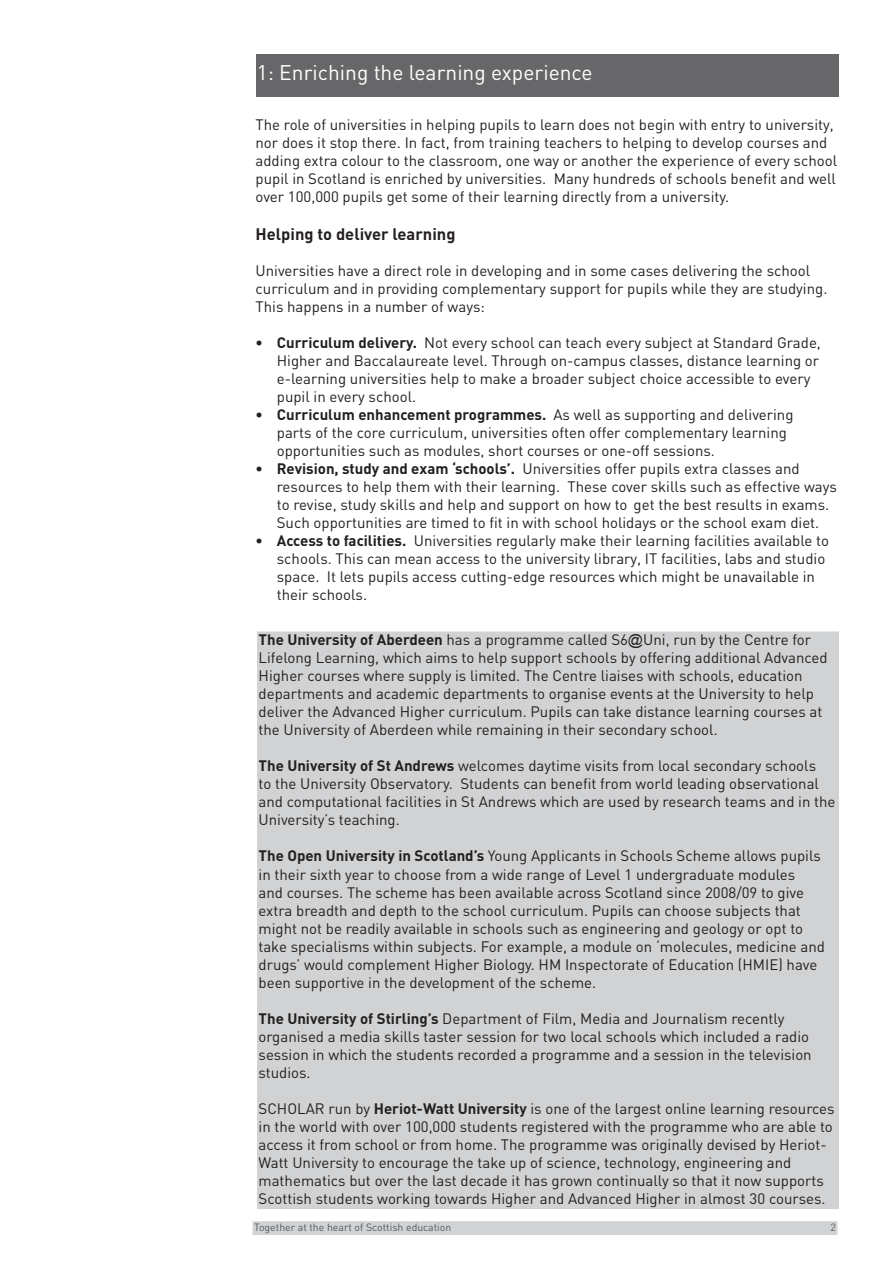
<style>
.page{position:relative;width:893px;height:1263px;background:#fff}
.page>*{position:absolute;margin:0;border:0;box-sizing:border-box;transform-origin:0 0}
.t1{font:21px "DIN";color:#fff}
.t2{font:700 16.5px "DIN";color:#231f20}
.Bullets-test{font:15px/18px "DIN";color:#231f20}
.t3{font:10.5px "DIN";color:#57585a}
.s1{font-weight:700}
.s2{font-family:"Arial"}
</style>
<div class="page">
<div style="left:257px;top:54px;width:582px;height:43px;background:#67676a"></div>
<div style="left:258px;top:632px;width:580px;height:576px;background:#d1d2d4"></div>
<div style="left:257px;top:631px;width:582px;height:578px;border:2px solid #d1d2d4"></div>
<div style="left:253px;top:1222px;width:584px;height:12px;background:#d1d2d4"></div>
<div style="left:253px;top:1221px;width:584px;height:14px;border:2px solid #d1d2d4"></div>
<p class="t1" style="left:257px;top:60px;width:337px">1: Enriching the learning experience</p>
<p class="Bullets-test" style="left:256px;top:115px;width:583px">The role of universities in helping pupils to learn does not begin with entry to university, nor does it stop there. In fact, from training teachers to helping to develop courses and adding extra colour to the classroom, one way or another the experience of every school pupil in Scotland is enriched by universities. Many hundreds of schools benefit and well over 100,000 pupils get some of their learning directly from a university.</p>
<p class="t2" style="left:256px;top:223px;width:201px">Helping to deliver learning</p>
<p class="Bullets-test" style="left:256px;top:261px;width:573px">Universities have a direct role in developing and in some cases delivering the school curriculum and in providing complementary support for pupils while they are studying.<br>This happens in a number of ways:</p>
<p class="Bullets-test" style="left:277px;top:333px;width:546px;text-indent:-21px"><span class="s1">• Curriculum delivery.</span> Not every school can teach every subject at Standard Grade, Higher and Baccalaureate level. Through on-campus classes, distance learning or e-learning universities help to make a broader subject choice accessible to every pupil in every school.</p>
<p class="Bullets-test" style="left:277px;top:405px;width:518px;text-indent:-21px"><span class="s1">• Curriculum enhancement programmes.</span> As well as supporting and delivering parts of the core curriculum, universities often offer complementary learning opportunities such as modules, short courses or one-off sessions.</p>
<p class="Bullets-test" style="left:277px;top:459px;width:562px;text-indent:-21px"><span class="s1">• Revision, study and exam ‘schools’.</span> Universities offer pupils extra classes and resources to help them with their learning. These cover skills such as effective ways to revise, study skills and help and support on how to get the best results in exams.<br>Such opportunities are timed to fit in with school holidays or the school exam diet.</p>
<p class="Bullets-test" style="left:277px;top:531px;width:554px;text-indent:-21px"><span class="s1">• Access to facilities.</span> Universities regularly make their learning facilities available to schools. This can mean access to the university library, IT facilities, labs and studio space. It lets pupils access cutting-edge resources which might be unavailable in their schools.</p>
<p class="Bullets-test" style="left:259px;top:631px;width:571px"><span class="s1">The University of Aberdeen</span> has a programme called S6<span class="s2">@</span>Uni, run by the Centre for Lifelong Learning, which aims to help support schools by offering additional Advanced Higher courses where supply is limited. The Centre liaises with schools, education departments and academic departments to organise events at the University to help deliver the Advanced Higher curriculum. Pupils can take distance learning courses at the University of Aberdeen while remaining in their secondary school.</p>
<p class="Bullets-test" style="left:259px;top:757px;width:578px"><span class="s1">The University of St Andrews</span> welcomes daytime visits from local secondary schools<br>to the University Observatory. Students can benefit from world leading observational and computational facilities in St Andrews which are used by research teams and in the University’s teaching.</p>
<p class="Bullets-test" style="left:259px;top:847px;width:568px"><span class="s1">The Open University in Scotland’s</span> Young Applicants in Schools Scheme allows pupils in their sixth year to choose from a wide range of Level 1 undergraduate modules<br>and courses. The scheme has been available across Scotland since 2008/09 to give extra breadth and depth to the school curriculum. Pupils can choose subjects that might not be readily available in schools such as engineering and geology or opt to take specialisms within subjects. For example, a module on ‘molecules, medicine and drugs’ would complement Higher Biology. HM Inspectorate of Education (HMIE) have been supportive in the development of the scheme.</p>
<p class="Bullets-test" style="left:259px;top:1009px;width:555px"><span class="s1">The University of Stirling’s</span> Department of Film, Media and Journalism recently organised a media skills taster session for two local schools which included a radio session in which the students recorded a programme and a session in the television studios.</p>
<p class="Bullets-test" style="left:259px;top:1099px;width:578px">SCHOLAR run by <span class="s1">Heriot-Watt University</span> is one of the largest online learning resources in the world with over 100,000 students registered with the programme who are able to access it from school or from home. The programme was originally devised by Heriot-Watt University to encourage the take up of science, technology, engineering and mathematics but over the last decade it has grown continually so that it now supports Scottish students working towards Higher and Advanced Higher in almost 30 courses.</p>
<p class="t3" style="left:254px;top:1221px;width:199px">Together at the heart of Scottish education</p>
<p class="t3" style="left:830px;top:1221px;width:7px">2</p>
</div>
